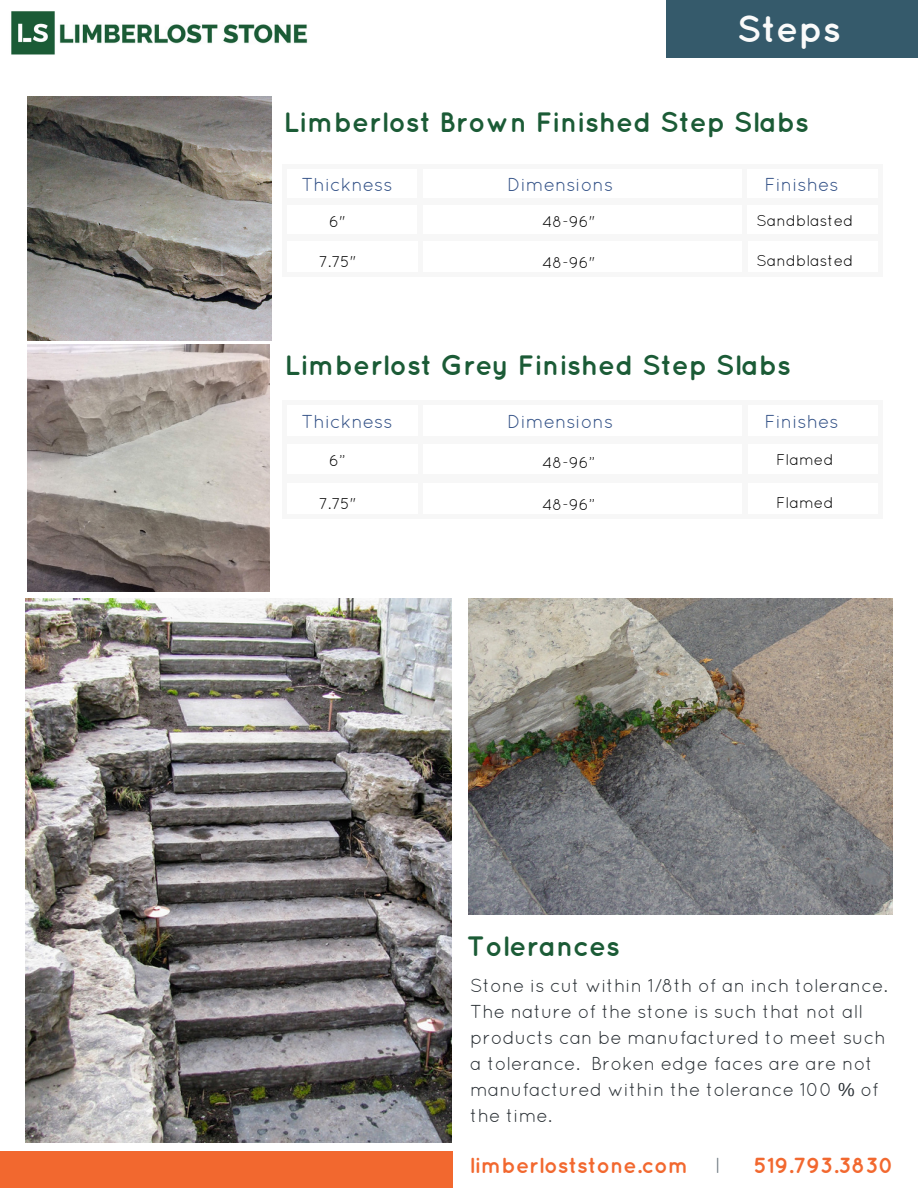
<style>
.page{position:relative;width:918px;height:1188px;background:#fff}
.page>*{position:absolute;margin:0;border:0;box-sizing:border-box;transform-origin:0 0}
.t1{font:700 36.9px "Quicksand";color:#fafafa}
.t2{font:700 28.05px "Quicksand";color:#1b5b36}
.t3{font:700 21.75px "Quicksand";color:#f2682f}
.t4{font:18.75px/25.8px "Quicksand";color:#292f34}
.t5{font:18.75px "Quicksand";color:#304f85}
.t6{font:15.6px "Quicksand";color:#000}
.s1{font-family:"Liberation Sans"}
.s2{font-weight:400;color:#6d7880}
</style>
<div class="page">
<img style="left:59px;top:24px;width:249px;height:20px">
<img style="left:11px;top:11px;width:44px;height:44px">
<hr style="left:283px;top:168px;width:4px;height:33px;background:#f7f7f7">
<hr style="left:419px;top:168px;width:4px;height:33px;background:#f7f7f7">
<div style="left:287px;top:200px;width:132px;height:5px;background:#f7f7f7"></div>
<div style="left:287px;top:164px;width:132px;height:5px;background:#f7f7f7"></div>
<hr style="left:879px;top:168px;width:4px;height:33px;background:#f7f7f7">
<div style="left:747px;top:200px;width:132px;height:5px;background:#f7f7f7"></div>
<div style="left:747px;top:164px;width:132px;height:5px;background:#f7f7f7"></div>
<hr style="left:418px;top:168px;width:4px;height:33px;background:#f7f7f7">
<hr style="left:743px;top:168px;width:4px;height:33px;background:#f7f7f7">
<div style="left:422px;top:200px;width:321px;height:5px;background:#f7f7f7"></div>
<div style="left:422px;top:164px;width:321px;height:5px;background:#f7f7f7"></div>
<hr style="left:283px;top:202px;width:4px;height:32px;background:#f7f7f7">
<hr style="left:419px;top:202px;width:4px;height:32px;background:#f7f7f7">
<hr style="left:287px;top:234px;width:132px;height:4px;background:#f7f7f7">
<hr style="left:287px;top:198px;width:132px;height:4px;background:#f7f7f7">
<hr style="left:879px;top:202px;width:4px;height:32px;background:#f7f7f7">
<hr style="left:747px;top:234px;width:132px;height:4px;background:#f7f7f7">
<hr style="left:747px;top:198px;width:132px;height:4px;background:#f7f7f7">
<hr style="left:418px;top:202px;width:4px;height:32px;background:#f7f7f7">
<hr style="left:743px;top:202px;width:4px;height:32px;background:#f7f7f7">
<hr style="left:422px;top:234px;width:321px;height:4px;background:#f7f7f7">
<hr style="left:422px;top:198px;width:321px;height:4px;background:#f7f7f7">
<hr style="left:744px;top:405px;width:4px;height:32px;background:#f7f7f7">
<hr style="left:423px;top:437px;width:321px;height:4px;background:#f7f7f7">
<hr style="left:423px;top:401px;width:321px;height:4px;background:#f7f7f7">
<hr style="left:283px;top:405px;width:4px;height:32px;background:#f7f7f7">
<hr style="left:419px;top:405px;width:4px;height:32px;background:#f7f7f7">
<hr style="left:287px;top:437px;width:132px;height:4px;background:#f7f7f7">
<hr style="left:287px;top:401px;width:132px;height:4px;background:#f7f7f7">
<hr style="left:743px;top:405px;width:4px;height:32px;background:#f7f7f7">
<hr style="left:879px;top:405px;width:4px;height:32px;background:#f7f7f7">
<hr style="left:747px;top:437px;width:132px;height:4px;background:#f7f7f7">
<hr style="left:747px;top:401px;width:132px;height:4px;background:#f7f7f7">
<div style="left:0;top:1151px;width:453px;height:37px;background:#f2682f"></div>
<hr style="left:744px;top:443px;width:4px;height:32px;background:#f7f7f7">
<hr style="left:423px;top:475px;width:321px;height:4px;background:#f7f7f7">
<hr style="left:423px;top:439px;width:321px;height:4px;background:#f7f7f7">
<hr style="left:283px;top:443px;width:4px;height:32px;background:#f7f7f7">
<hr style="left:419px;top:443px;width:4px;height:32px;background:#f7f7f7">
<hr style="left:287px;top:475px;width:132px;height:4px;background:#f7f7f7">
<hr style="left:287px;top:439px;width:132px;height:4px;background:#f7f7f7">
<hr style="left:743px;top:443px;width:4px;height:32px;background:#f7f7f7">
<hr style="left:879px;top:443px;width:4px;height:32px;background:#f7f7f7">
<hr style="left:747px;top:475px;width:132px;height:4px;background:#f7f7f7">
<hr style="left:747px;top:439px;width:132px;height:4px;background:#f7f7f7">
<hr style="left:744px;top:240px;width:4px;height:33px;background:#f7f7f7">
<div style="left:423px;top:272px;width:321px;height:5px;background:#f7f7f7"></div>
<div style="left:423px;top:236px;width:321px;height:5px;background:#f7f7f7"></div>
<hr style="left:283px;top:240px;width:4px;height:33px;background:#f7f7f7">
<hr style="left:419px;top:240px;width:4px;height:33px;background:#f7f7f7">
<div style="left:287px;top:272px;width:132px;height:5px;background:#f7f7f7"></div>
<div style="left:287px;top:236px;width:132px;height:5px;background:#f7f7f7"></div>
<hr style="left:743px;top:240px;width:4px;height:33px;background:#f7f7f7">
<hr style="left:879px;top:240px;width:4px;height:33px;background:#f7f7f7">
<div style="left:747px;top:272px;width:132px;height:5px;background:#f7f7f7"></div>
<div style="left:747px;top:236px;width:132px;height:5px;background:#f7f7f7"></div>
<hr style="left:744px;top:482px;width:4px;height:32px;background:#f7f7f7">
<hr style="left:423px;top:514px;width:321px;height:4px;background:#f7f7f7">
<div style="left:423px;top:478px;width:321px;height:5px;background:#f7f7f7"></div>
<hr style="left:283px;top:482px;width:4px;height:32px;background:#f7f7f7">
<hr style="left:419px;top:482px;width:4px;height:32px;background:#f7f7f7">
<hr style="left:287px;top:514px;width:132px;height:4px;background:#f7f7f7">
<div style="left:287px;top:478px;width:132px;height:5px;background:#f7f7f7"></div>
<hr style="left:743px;top:482px;width:4px;height:32px;background:#f7f7f7">
<hr style="left:879px;top:482px;width:4px;height:32px;background:#f7f7f7">
<hr style="left:747px;top:514px;width:132px;height:4px;background:#f7f7f7">
<div style="left:747px;top:478px;width:132px;height:5px;background:#f7f7f7"></div>
<div style="left:666px;top:0;width:252px;height:57px;background:#355a6b"></div>
<img style="left:27px;top:97px;width:244px;height:244px">
<img style="left:468px;top:598px;width:424px;height:317px">
<img style="left:26px;top:598px;width:425px;height:545px">
<img style="left:27px;top:344px;width:243px;height:248px">
<h1 class="t1" style="left:737px;top:7px;width:106px">Steps</h1>
<h2 class="t2" style="left:284px;top:105px;width:527px">Limberlost Brown Finished Step Slabs</h2>
<p class="t5" style="left:302px;top:173px;width:93px">Thickness</p>
<p class="t5" style="left:507px;top:173px;width:107px">Dimensions</p>
<p class="t5" style="left:764px;top:173px;width:76px">Finishes</p>
<p class="t6" style="left:329px;top:212px;width:18px">6"</p>
<p class="t6" style="left:542px;top:212px;width:54px">48-96"</p>
<p class="t6" style="left:756px;top:211px;width:99px">Sandblasted</p>
<p class="t6" style="left:319px;top:252px;width:39px">7.75"</p>
<p class="t6" style="left:542px;top:254px;width:54px">48-96"</p>
<p class="t6" style="left:756px;top:251px;width:99px">Sandblasted</p>
<h2 class="t2" style="left:285px;top:348px;width:508px">Limberlost Grey Finished Step Slabs</h2>
<p class="t5" style="left:302px;top:410px;width:93px">Thickness</p>
<p class="t5" style="left:507px;top:410px;width:107px">Dimensions</p>
<p class="t5" style="left:764px;top:410px;width:76px">Finishes</p>
<p class="t6" style="left:329px;top:452px;width:18px">6”</p>
<p class="t6" style="left:542px;top:453px;width:54px">48-96”</p>
<p class="t6" style="left:776px;top:450px;width:59px">Flamed</p>
<p class="t6" style="left:319px;top:494px;width:39px">7.75"</p>
<p class="t6" style="left:542px;top:495px;width:54px">48-96”</p>
<p class="t6" style="left:776px;top:493px;width:59px">Flamed</p>
<h2 class="t2" style="left:467px;top:930px;width:155px">Tolerances</h2>
<p class="t4" style="left:470px;top:972px;width:419px">Stone is cut within 1/8th of an inch tolerance.<br>The nature of the stone is such that not all products can be manufactured to meet such a tolerance. Broken edge faces are are not manufactured within the tolerance 100 <span class="s1">%</span> of the time.</p>
<p class="t3" style="left:469px;top:1153px;width:253px">limberloststone.com <span class="s2">I</span></p>
<p class="t3" style="left:754px;top:1153px;width:142px">519.793.3830</p>
</div>
